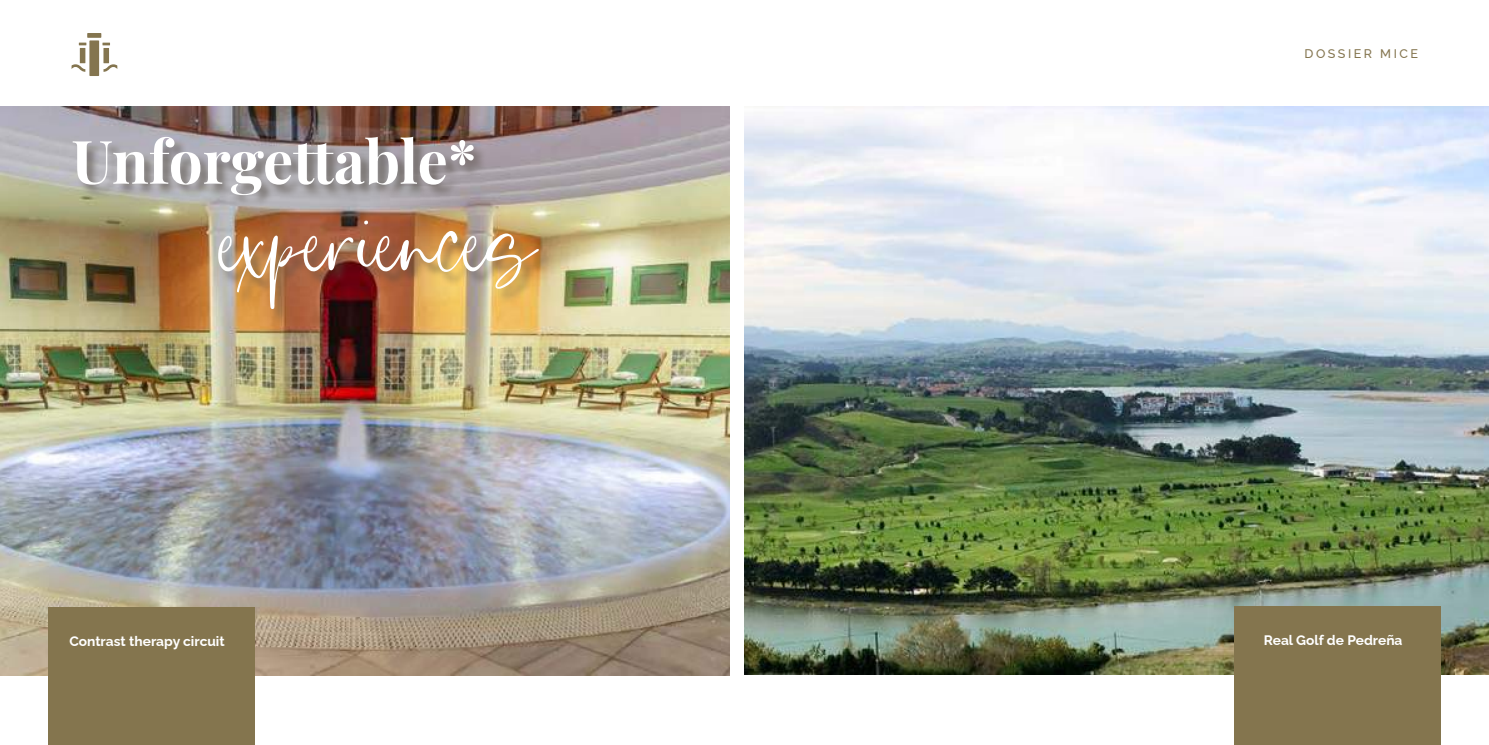
<style>
.page{position:relative;width:1489px;height:745px;background:#fff}
.page>*{position:absolute;margin:0;border:0;box-sizing:border-box;transform-origin:0 0}
.t1{font:75px "Rustling Sound";color:#fff}
.t2{font:700 60px "Playfair Display";letter-spacing:-.005em;color:#fff}
.t3{font:700 13.75px "Raleway";color:#fff}
.t4{font:500 12.5px "Raleway";letter-spacing:.2em;color:#84754f}
</style>
<div class="page">
<div style="left:89px;top:40px;width:10px;height:36px;background:#84754f"></div>
<div style="left:87px;top:33px;width:14px;height:5px;background:#84754f"></div>
<svg style="left:102px;top:43px;width:8px;height:2px"></svg>
<div style="left:103px;top:48px;width:6px;height:15px;background:#84754f"></div>
<svg style="left:103px;top:64px;width:14px;height:8px"></svg>
<svg style="left:79px;top:43px;width:7px;height:2px"></svg>
<div style="left:80px;top:48px;width:5px;height:15px;background:#84754f"></div>
<svg style="left:71px;top:64px;width:14px;height:8px"></svg>
<img style="left:0;top:106px;width:729px;height:569px">
<img style="left:744px;top:106px;width:744px;height:567px">
<div style="left:1233px;top:606px;width:207px;height:138px;background:#84754e"></div>
<div style="left:48px;top:607px;width:207px;height:137px;background:#84754e"></div>
<div style="left:74px;top:137px;width:414px;height:73px;background:#50483e;opacity:.55"></div>
<div style="left:218px;top:222px;width:335px;height:101px;background:#50483e;opacity:.55"></div>
<h2 class="t2" style="left:71px;top:114px;width:406px">Unforgettable*</h2>
<h1 class="t1" style="left:217px;top:198px;width:319px">experiences</h1>
<p class="t4" style="left:1304px;top:43px;width:115px">DOSSIER MICE</p>
<p class="t3" style="left:69px;top:629px;width:157px">Contrast therapy circuit</p>
<p class="t3" style="left:1263px;top:628px;width:140px">Real Golf de Pedreña</p>
</div>
